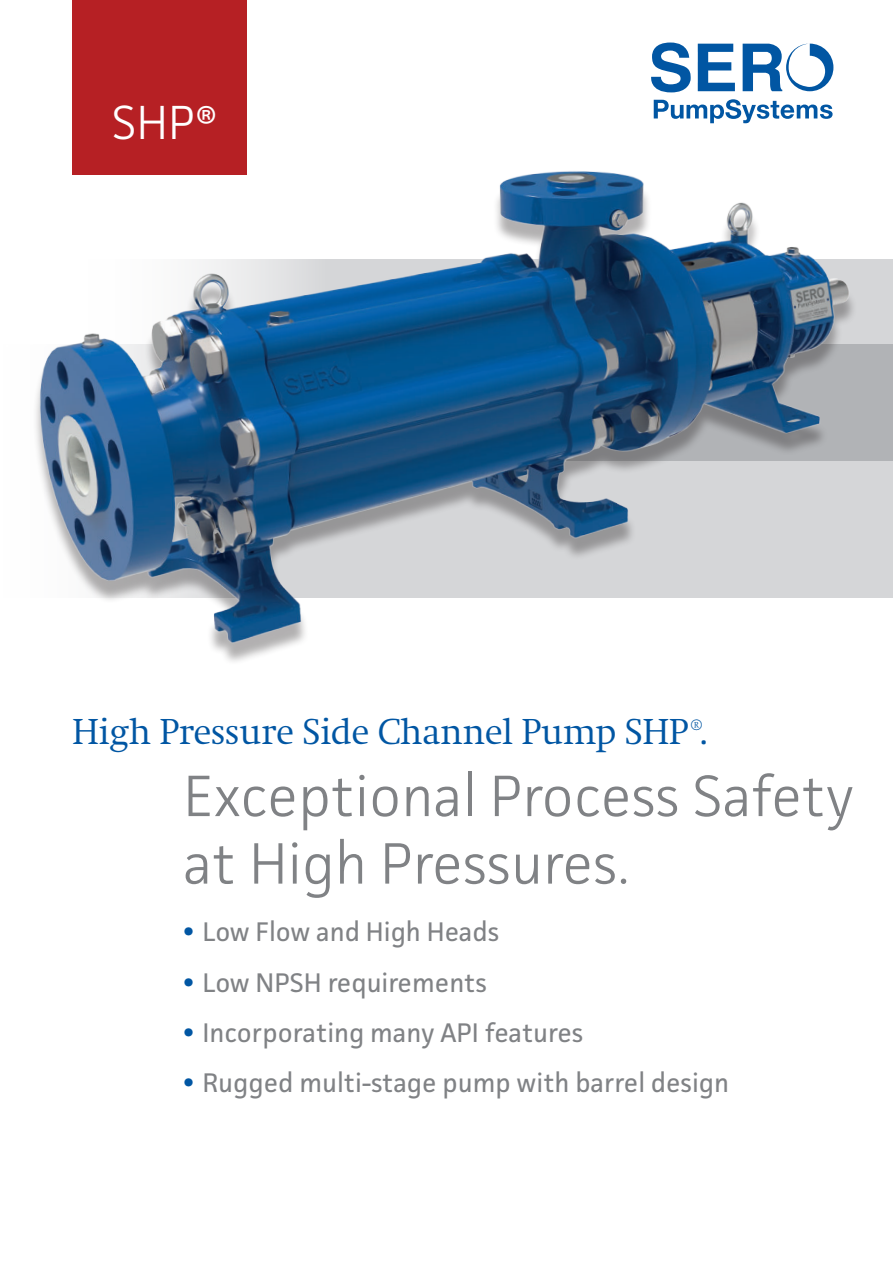
<style>
.page{position:relative;width:893px;height:1263px;background:#fff}
.page>*{position:absolute;margin:0;border:0;box-sizing:border-box;transform-origin:0 0}
.t1{font:300 58.5px/67.5px "Facit";color:#808285}
.t2{font:300 48px "Facit";color:#fff}
.t3{font:300 37.5px "Swift EF";letter-spacing:-.02em;color:#0156a3}
.t4{font:27px "Facit";color:#808285}
.s1{font-size:40.5px}
.s2{font-size:27px}
.s3{font-weight:700;color:#0156a3}
</style>
<div class="page">
<svg style="left:698px;top:44px;width:37px;height:47px"></svg>
<svg style="left:743px;top:44px;width:90px;height:47px"></svg>
<svg style="left:651px;top:43px;width:40px;height:49px"></svg>
<svg style="left:654px;top:99px;width:179px;height:24px"></svg>
<div style="left:72px;top:0;width:175px;height:174px;background:#b62024"></div>
<img style="left:36px;top:171px;width:841px;height:491px">
<h2 class="t2" style="left:112px;top:97px;width:108px">SHP<span class="s1">®</span></h2>
<h3 class="t3" style="left:72px;top:716px;width:637px">High Pressure Side Channel Pump SHP<span class="s2">®</span>.</h3>
<h1 class="t1" style="left:183px;top:764px;width:672px">Exceptional Process Safety at High Pressures.</h1>
<p class="t4" style="left:183px;top:921px;width:317px"><span class="s3">•</span> Low Flow and High Heads</p>
<p class="t4" style="left:183px;top:971px;width:305px"><span class="s3">•</span> Low NPSH requirements</p>
<p class="t4" style="left:183px;top:1021px;width:401px"><span class="s3">•</span> Incorporating many API features</p>
<p class="t4" style="left:183px;top:1071px;width:547px"><span class="s3">•</span> Rugged multi-stage pump with barrel design</p>
</div>
